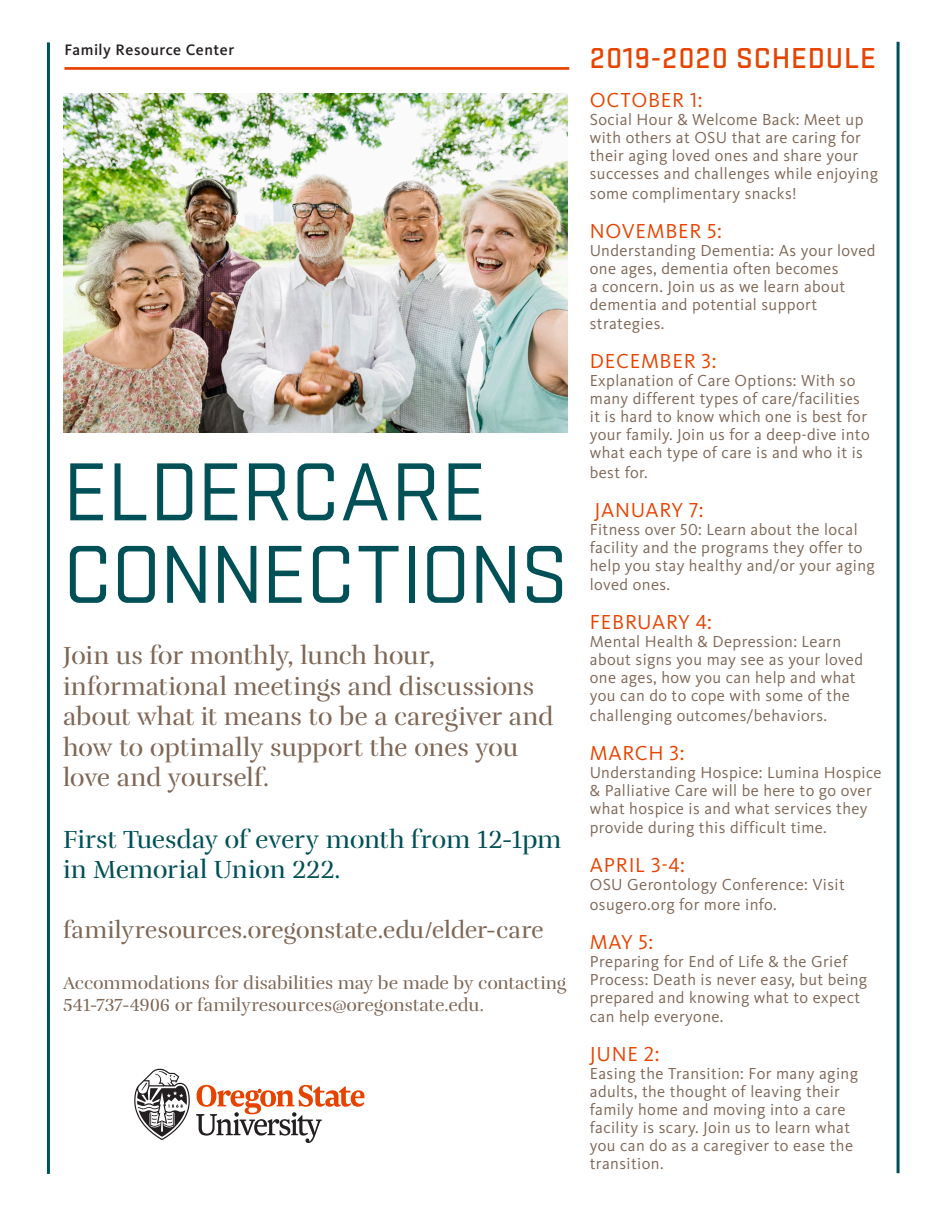
<style>
.page{position:relative;width:945px;height:1215px;background:#fff}
.page>*{position:absolute;margin:0;border:0;box-sizing:border-box;transform-origin:0 0}
.HEADLINE_TITLE_EVENT{font:85.5px/82.5px "Stratum 2";letter-spacing:-.015em;color:#005057}
.WEEK_MONTH_DAY_TIME{font:500 30px "Stratum 2";letter-spacing:.025em;color:#e74300}
.SUBHEAD{font:25.5px/30.6px "Rufina Stencil Regular";letter-spacing:-.005em;color:#7e6756}
.SUBHEAD-2{font:25.5px/30.6px "Rufina Stencil Regular";letter-spacing:-.01em;color:#005057}
.SUBHEAD-3{font:24px "Rufina Stencil Regular";letter-spacing:-.005em;color:#7e6756}
.WEEK_MONTH_DAY_TIME-2{font:21px "Kievit Pro";letter-spacing:.035em;color:#e74300}
.SUBHEAD-4{font:18px/22.5px "Rufina Stencil Regular";letter-spacing:-.005em;color:#7e6756}
.WEEK_MONTH_DAY_TIME-3{font:16.5px/18px "Kievit Pro";letter-spacing:.025em;color:#7e6756}
.COLLEGE_DEPARTMENT{font:500 15.75px "Kievit Pro";letter-spacing:.03em;color:#231f20}
</style>
<div class="page">
<img style="left:63px;top:93px;width:505px;height:340px">
<hr style="left:64px;top:67px;width:505px;height:3px;background:#e74300">
<hr style="left:47px;top:42px;width:3px;height:1132px;background:#005057">
<hr style="left:897px;top:42px;width:3px;height:1131px;background:#005057">
<svg style="left:134px;top:1068px;width:230px;height:75px"></svg>
<p class="COLLEGE_DEPARTMENT" style="left:64px;top:40px;width:171px">Family Resource Center</p>
<p class="HEADLINE_TITLE_EVENT" style="left:63px;top:447px;width:506px">ELDERCARE<br>CONNECTIONS</p>
<p class="SUBHEAD" style="left:63px;top:640px;width:492px">Join us for monthly, lunch hour, informational meetings and discussions about what it means to be a caregiver and how to optimally support the ones you love and yourself.</p>
<p class="SUBHEAD-2" style="left:63px;top:824px;width:500px">First Tuesday of every month from 12-1pm in Memorial Union 222.</p>
<p class="SUBHEAD-3" style="left:63px;top:915px;width:482px">familyresources.oregonstate.edu/elder-care</p>
<p class="SUBHEAD-4" style="left:63px;top:972px;width:505px">Accommodations for disabilities may be made by contacting<br>541-737-4906 or familyresources@oregonstate.edu.</p>
<p class="WEEK_MONTH_DAY_TIME" style="left:590px;top:38px;width:288px">2019-2020 SCHEDULE</p>
<p class="WEEK_MONTH_DAY_TIME-2" style="left:590px;top:88px;width:114px">OCTOBER 1:</p>
<p class="WEEK_MONTH_DAY_TIME-3" style="left:590px;top:111px;width:290px">Social Hour &amp; Welcome Back: Meet up with others at OSU that are caring for their aging loved ones and share your successes and challenges while enjoying</p>
<p class="WEEK_MONTH_DAY_TIME-3" style="left:590px;top:184px;width:208px">some complimentary snacks!</p>
<p class="WEEK_MONTH_DAY_TIME-2" style="left:590px;top:218px;width:133px">NOVEMBER 5:</p>
<p class="WEEK_MONTH_DAY_TIME-3" style="left:590px;top:241px;width:287px">Understanding Dementia: As your loved one ages, dementia often becomes<br>a concern. Join us as we learn about dementia and potential support</p>
<p class="WEEK_MONTH_DAY_TIME-3" style="left:590px;top:315px;width:76px">strategies.</p>
<p class="WEEK_MONTH_DAY_TIME-2" style="left:590px;top:349px;width:128px">DECEMBER 3:</p>
<p class="WEEK_MONTH_DAY_TIME-3" style="left:590px;top:372px;width:281px">Explanation of Care Options: With so many different types of care/facilities it is hard to know which one is best for your family. Join us for a deep-dive into what each type of care is and who it is</p>
<p class="WEEK_MONTH_DAY_TIME-3" style="left:590px;top:463px;width:59px">best for.</p>
<p class="WEEK_MONTH_DAY_TIME-2" style="left:594px;top:497px;width:111px">JANUARY 7:</p>
<p class="WEEK_MONTH_DAY_TIME-3" style="left:590px;top:520px;width:287px">Fitness over 50: Learn about the local facility and the programs they offer to help you stay healthy and/or your aging</p>
<p class="WEEK_MONTH_DAY_TIME-3" style="left:590px;top:576px;width:82px">loved ones.</p>
<p class="WEEK_MONTH_DAY_TIME-2" style="left:590px;top:610px;width:124px">FEBRUARY 4:</p>
<p class="WEEK_MONTH_DAY_TIME-3" style="left:590px;top:633px;width:275px">Mental Health &amp; Depression: Learn about signs you may see as your loved one ages, how you can help and what you can do to cope with some of the</p>
<p class="WEEK_MONTH_DAY_TIME-3" style="left:590px;top:706px;width:239px">challenging outcomes/behaviors.</p>
<p class="WEEK_MONTH_DAY_TIME-2" style="left:590px;top:740px;width:96px">MARCH 3:</p>
<p class="WEEK_MONTH_DAY_TIME-3" style="left:590px;top:763px;width:293px">Understanding Hospice: Lumina Hospice &amp; Palliative Care will be here to go over what hospice is and what services they</p>
<p class="WEEK_MONTH_DAY_TIME-3" style="left:590px;top:819px;width:238px">provide during this difficult time.</p>
<p class="WEEK_MONTH_DAY_TIME-2" style="left:590px;top:853px;width:96px">APRIL 3-4:</p>
<p class="WEEK_MONTH_DAY_TIME-3" style="left:590px;top:875px;width:256px;line-height:19.5px">OSU Gerontology Conference: Visit osugero.org for more info.</p>
<p class="WEEK_MONTH_DAY_TIME-2" style="left:590px;top:929px;width:65px">MAY 5:</p>
<p class="WEEK_MONTH_DAY_TIME-3" style="left:590px;top:952px;width:279px">Preparing for End of Life &amp; the Grief<br>Process: Death is never easy, but being prepared and knowing what to expect</p>
<p class="WEEK_MONTH_DAY_TIME-3" style="left:590px;top:1008px;width:135px">can help everyone.</p>
<p class="WEEK_MONTH_DAY_TIME-2" style="left:590px;top:1042px;width:71px">JUNE 2:</p>
<p class="WEEK_MONTH_DAY_TIME-3" style="left:590px;top:1065px;width:270px">Easing the Transition: For many aging adults, the thought of leaving their family home and moving into a care facility is scary. Join us to learn what you can do as a caregiver to ease the transition.</p>
</div>
